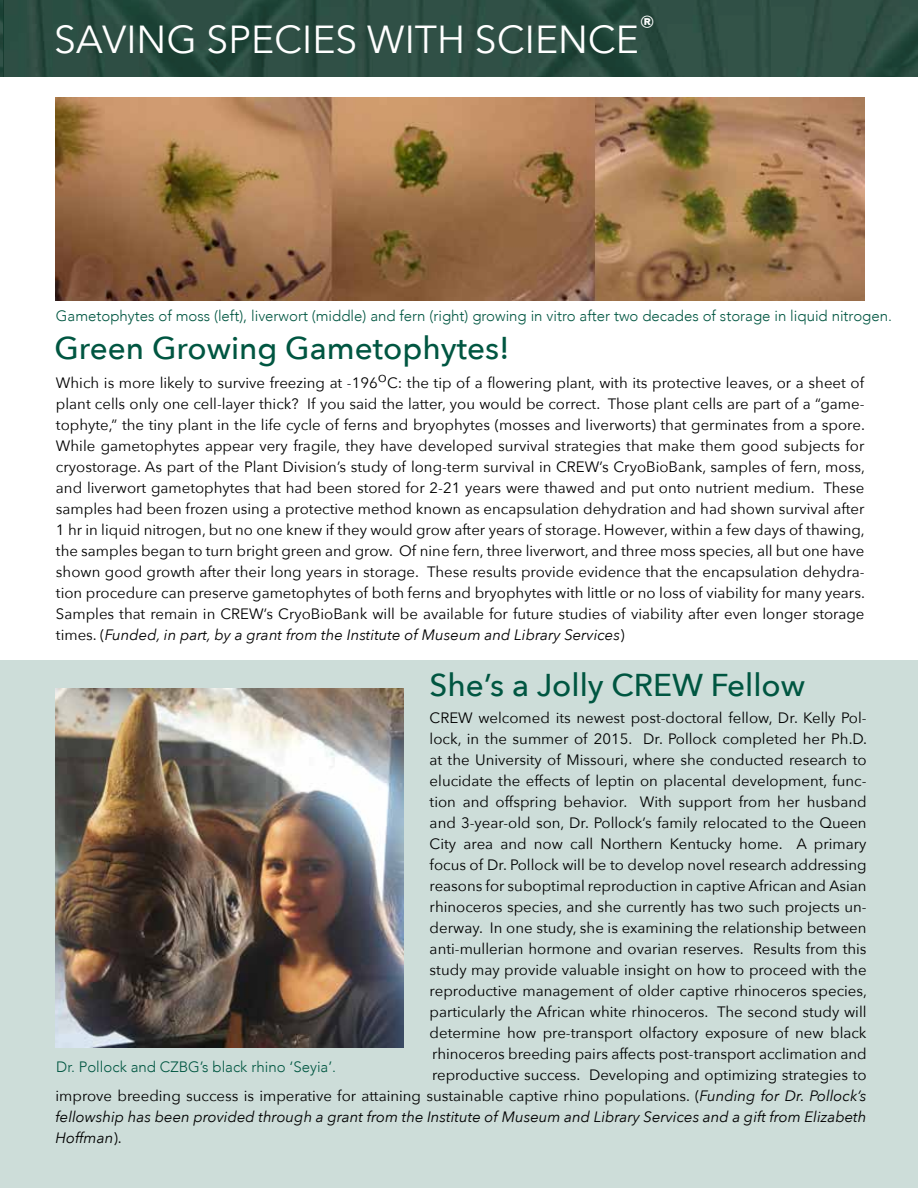
<style>
.page{position:relative;width:918px;height:1188px;background:#fff}
.page>*{position:absolute;margin:0;border:0;box-sizing:border-box;transform-origin:0 0}
.t1{font:39px "Avenir Next";color:#fff}
.t2{font:500 31.5px "Avenir Next";color:#005641}
.t3{font:600 27px "Avenir Next";color:#fff}
.t4{font:15px/21px "Avenir Next";color:#000;text-align:justify}
.t5{font:300 15px "Avenir";color:#005641}
.t6{font:italic 15px "Avenir Next";color:#000}
.s1{font-style:italic}
.s2{font-style:normal}
</style>
<div class="page">
<div style="left:0;top:660px;width:918px;height:528px;background:#cdddd9"></div>
<img style="left:0;top:0;width:918px;height:76px">
<img style="left:56px;top:98px;width:808px;height:203px">
<img style="left:56px;top:689px;width:348px;height:358px">
<h3 class="t3" style="left:639px;top:2px;width:18px">®</h3>
<h1 class="t1" style="left:54px;top:6px;width:587px">SAVING SPECIES WITH SCIENCE</h1>
<p class="t5" style="left:56px;top:307px;width:838px">Gametophytes of moss (left), liverwort (middle) and fern (right) growing in vitro after two decades of storage in liquid nitrogen.</p>
<h2 class="t2" style="left:54px;top:321px;width:457px">Green Growing Gametophytes!</h2>
<p class="t4" style="left:56px;top:372px;width:810px">Which is more likely to survive freezing at -196oC: the tip of a flowering plant, with its protective leaves, or a sheet of plant cells only one cell-layer thick? If you said the latter, you would be correct. Those plant cells are part of a “game&shy;tophyte,” the tiny plant in the life cycle of ferns and bryophytes (mosses and liverworts) that germinates from a spore.<br>While gametophytes appear very fragile, they have developed survival strategies that make them good subjects for cryostorage. As part of the Plant Division’s study of long-term survival in CREW’s CryoBioBank, samples of fern, moss, and liverwort gametophytes that had been stored for 2-21 years were thawed and put onto nutrient medium. These samples had been frozen using a protective method known as encapsulation dehydration and had shown survival after 1 hr in liquid nitrogen, but no one knew if they would grow after years of storage. However, within a few days of thawing, the samples began to turn bright green and grow. Of nine fern, three liverwort, and three moss species, all but one have shown good growth after their long years in storage. These results provide evidence that the encapsulation dehydra&shy;tion procedure can preserve gametophytes of both ferns and bryophytes with little or no loss of viability for many years.<br>Samples that remain in CREW’s CryoBioBank will be available for future studies of viability after even longer storage times. (<span class="s1">Funded, in part, by a grant from the Institute of Museum and Library Services</span>)</p>
<h2 class="t2" style="left:430px;top:658px;width:377px">She’s a Jolly CREW Fellow</h2>
<p class="t4" style="left:430px;top:707px;width:438px">CREW welcomed its newest post-doctoral fellow, Dr. Kelly Pol-</p>
<p class="t4" style="left:430px;top:728px;width:439px">lock, in the summer of 2015. Dr. Pollock completed her Ph.D.</p>
<p class="t4" style="left:430px;top:749px;width:438px">at the University of Missouri, where she conducted research to</p>
<p class="t4" style="left:430px;top:770px;width:438px">elucidate the effects of leptin on placental development, func-</p>
<p class="t4" style="left:430px;top:791px;width:438px">tion and offspring behavior. With support from her husband</p>
<p class="t4" style="left:430px;top:812px;width:438px">and 3-year-old son, Dr. Pollock’s family relocated to the Queen</p>
<p class="t4" style="left:430px;top:833px;width:438px">City area and now call Northern Kentucky home. A primary</p>
<p class="t4" style="left:430px;top:854px;width:438px">focus of Dr. Pollock will be to develop novel research addressing</p>
<p class="t4" style="left:430px;top:875px;width:438px">reasons for suboptimal reproduction in captive African and Asian</p>
<p class="t4" style="left:430px;top:896px;width:438px">rhinoceros species, and she currently has two such projects un-</p>
<p class="t4" style="left:430px;top:917px;width:438px">derway. In one study, she is examining the relationship between</p>
<p class="t4" style="left:430px;top:938px;width:438px">anti-mullerian hormone and ovarian reserves. Results from this</p>
<p class="t4" style="left:430px;top:959px;width:438px">study may provide valuable insight on how to proceed with the</p>
<p class="t4" style="left:430px;top:980px;width:439px">reproductive management of older captive rhinoceros species,</p>
<p class="t4" style="left:430px;top:1001px;width:438px">particularly the African white rhinoceros. The second study will</p>
<p class="t4" style="left:430px;top:1022px;width:438px">determine how pre-transport olfactory exposure of new black</p>
<p class="t4" style="left:432px;top:1043px;width:436px">rhinoceros breeding pairs affects post-transport acclimation and</p>
<p class="t4" style="left:432px;top:1064px;width:436px">reproductive success. Developing and optimizing strategies to</p>
<p class="t4" style="left:56px;top:1085px;width:813px">improve breeding success is imperative for attaining sustainable captive rhino populations. (<span class="s1">Funding for Dr. Pollock’s</span></p>
<p class="t6" style="left:56px;top:1104px;width:813px">fellowship has been provided through a grant from the Institute of Museum and Library Services and a gift from Elizabeth</p>
<p class="t6" style="left:56px;top:1125px;width:68px">Hoffman<span class="s2">).</span></p>
<p class="t5" style="left:56px;top:1058px;width:281px">Dr. Pollock and CZBG’s black rhino ‘Seyia’.</p>
</div>
